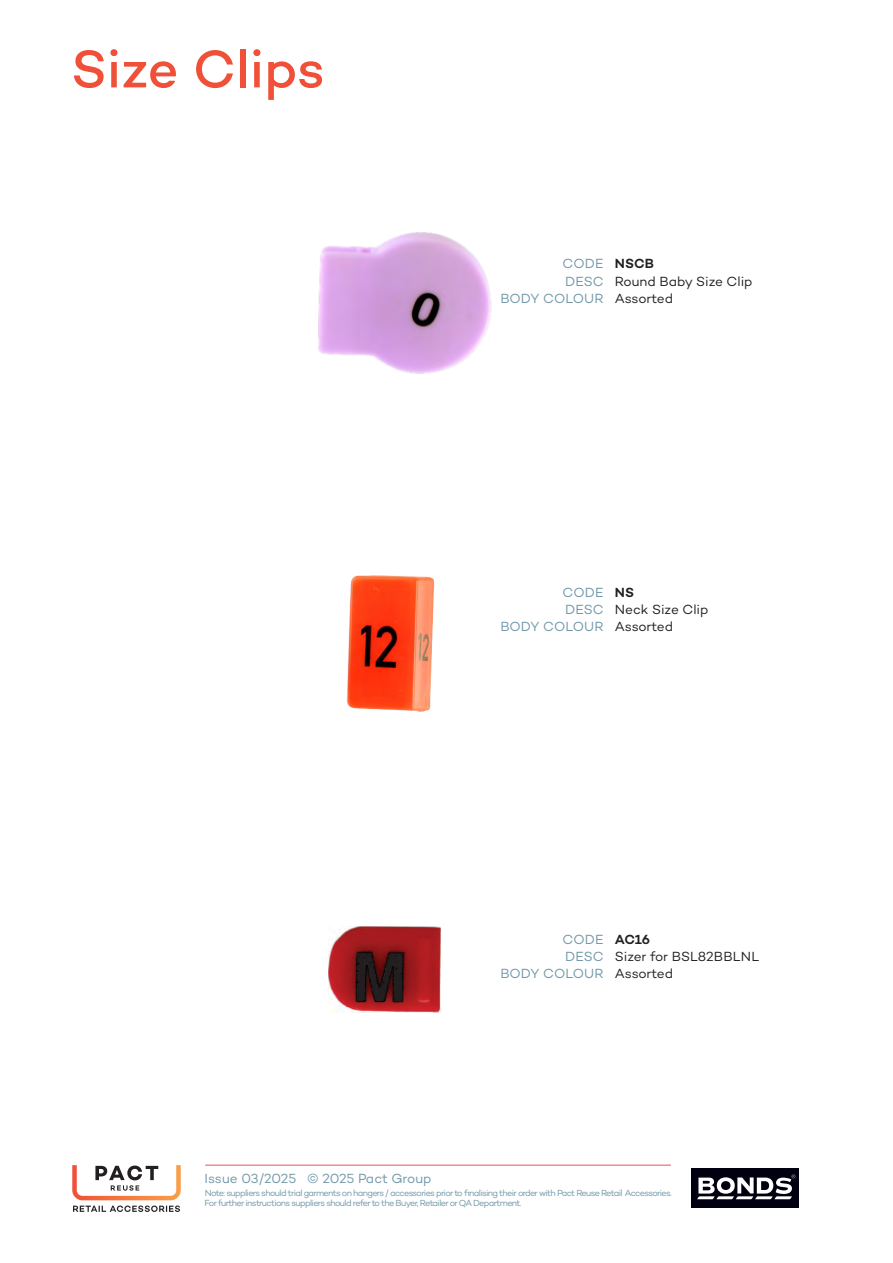
<style>
.page{position:relative;width:893px;height:1263px;background:#fff}
.page>*{position:absolute;margin:0;border:0;box-sizing:border-box;transform-origin:0 0}
.t1{font:500 54px "Campton";color:#f04f38}
.t2{font:13.5px "Campton";color:#7197a9}
.t3{font:13.5px "Campton";color:#231f20}
.t4{font:9px/10.5px "Campton";letter-spacing:-.075em;color:#7197a9}
.s1{font-weight:600;color:#231f20}
.s2{color:#7197a9}
.s3{color:#231f20}
</style>
<div class="page">
<div style="left:691px;top:1169px;width:108px;height:39px;background:#000010"></div>
<svg style="left:697px;top:1174px;width:98px;height:25px"></svg>
<img style="left:318px;top:232px;width:174px;height:142px">
<img style="left:347px;top:575px;width:88px;height:137px">
<img style="left:328px;top:927px;width:113px;height:85px">
<svg style="left:72px;top:1165px;width:109px;height:47px"></svg>
<hr style="left:205px;top:1165px;width:466px;height:1px;background:#f04e52">
<h1 class="t1" style="left:71px;top:46px;width:255px">Size Clips</h1>
<h2 class="t2" style="left:562px;top:258px;width:93px">CODE <span class="s1">NSCB</span></h2>
<h2 class="t3" style="left:565px;top:275px;width:189px"><span class="s2">DESC</span> Round Baby Size Clip</h2>
<h2 class="t2" style="left:500px;top:292px;width:174px">BODY COLOUR <span class="s3">Assorted</span></h2>
<h2 class="t2" style="left:562px;top:586px;width:73px">CODE <span class="s1">NS</span></h2>
<h2 class="t3" style="left:565px;top:604px;width:145px"><span class="s2">DESC</span> Neck Size Clip</h2>
<h2 class="t2" style="left:500px;top:621px;width:174px">BODY COLOUR <span class="s3">Assorted</span></h2>
<h2 class="t2" style="left:562px;top:933px;width:89px">CODE <span class="s1">AC16</span></h2>
<h2 class="t3" style="left:565px;top:950px;width:195px"><span class="s2">DESC</span> Sizer for BSL82BBLNL</h2>
<h2 class="t2" style="left:500px;top:968px;width:174px">BODY COLOUR <span class="s3">Assorted</span></h2>
<h2 class="t2" style="left:204px;top:1172px;width:229px">Issue 03/2025 © 2025 Pact Group</h2>
<p class="t4" style="left:204px;top:1188px;width:469px">Note: suppliers should trial garments on hangers / accessories prior to finalising their order with Pact Reuse Retail Accessories.<br>For further instructions suppliers should refer to the Buyer, Retailer or QA Department.</p>
</div>
